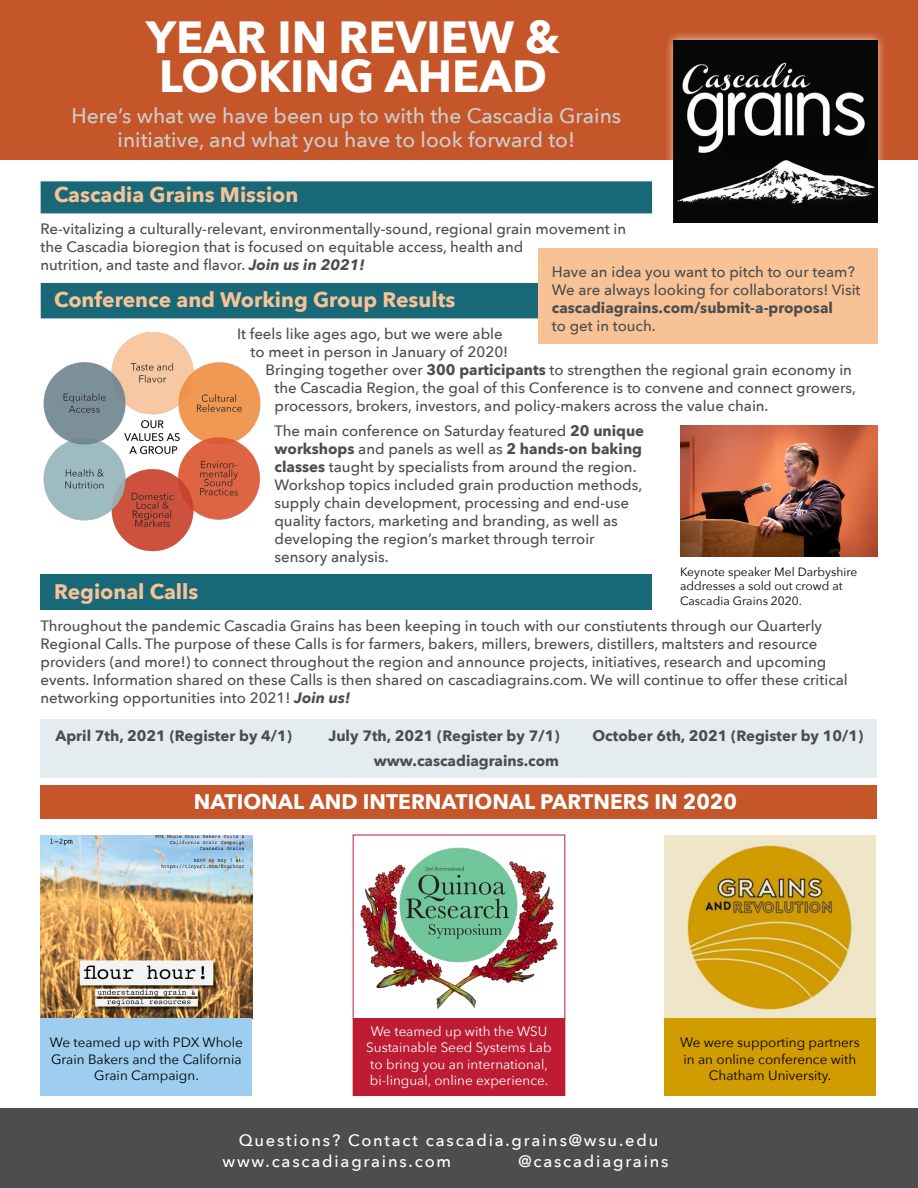
<style>
.page{position:relative;width:918px;height:1188px;background:#fff}
.page>*{position:absolute;margin:0;border:0;box-sizing:border-box;transform-origin:0 0}
.header_2{font:700 45px/39px "Avenir Next";color:#fff}
.body{font:500 21px/24px "Avenir Next";color:#ccc;text-align:center}
.t1{font:700 21px "Avenir Next";color:#f7c396}
.header_2-2{font:700 21px "Avenir Next";color:#fff}
.t2{font:500 16.5px "Avenir Next";letter-spacing:.11em;color:#fff}
.body-2{font:500 15px/18px "Avenir Next";color:#4d4d4d}
.call_dates{font:700 15px "Avenir Next";color:#4d4d4d}
.t3{font:13.5px/16.5px "Avenir Next";color:#000;text-align:center}
.t4{font:13.5px/16.5px "Avenir Next";color:#fff;text-align:center}
.t5{font:12px/14.4px "Avenir Next";color:#000}
.s1{font-weight:700;font-style:italic}
.s2{font-weight:700}
</style>
<div class="page">
<div style="left:41px;top:181px;width:611px;height:32px;background:#186878"></div>
<div style="left:41px;top:283px;width:611px;height:35px;background:#186878"></div>
<div style="left:40px;top:575px;width:612px;height:35px;background:#186878"></div>
<div style="left:40px;top:719px;width:838px;height:34px;background:#e5ecef"></div>
<div style="left:40px;top:744px;width:838px;height:34px;background:#e5ecef"></div>
<img style="left:43px;top:332px;width:217px;height:220px">
<div style="left:0;top:1108px;width:918px;height:80px;background:#4d4d4d"></div>
<div style="left:40px;top:785px;width:837px;height:34px;background:#c45629"></div>
<img style="left:40px;top:835px;width:212px;height:184px">
<div style="left:40px;top:1019px;width:212px;height:77px;background:#9dceef"></div>
<img style="left:664px;top:835px;width:212px;height:184px">
<div style="left:664px;top:1019px;width:212px;height:77px;background:#d19c00"></div>
<img style="left:360px;top:847px;width:198px;height:162px">
<div style="left:353px;top:1019px;width:212px;height:76px;background:#bd1c33"></div>
<div style="left:353px;top:1018px;width:212px;height:78px;border:1px solid #bd1c33"></div>
<img style="left:680px;top:425px;width:198px;height:132px">
<div style="left:538px;top:248px;width:340px;height:96px;background:#f7c396"></div>
<div style="left:0;top:0;width:918px;height:159px;background:#c45629"></div>
<div style="left:664px;top:31px;width:223px;height:201px;background:#fff;opacity:.75"></div>
<img style="left:674px;top:40px;width:204px;height:182px">
<p class="header_2" style="left:146px;top:18px;width:415px">YEAR IN REVIEW &amp;<br>LOOKING AHEAD</p>
<p class="body" style="left:71px;top:103px;width:551px">Here’s what we have been up to with the Cascadia Grains initiative, and what you have to look forward to!</p>
<p class="t1" style="left:54px;top:177px;width:246px">Cascadia Grains Mission</p>
<p class="body-2" style="left:40px;top:219px;width:587px">Re-vitalizing a culturally-relevant, environmentally-sound, regional grain movement in the Cascadia bioregion that is focused on equitable access, health and<br>nutrition, and taste and flavor. <span class="s1">Join us in 2021!</span></p>
<p class="t1" style="left:54px;top:282px;width:403px">Conference and Working Group Results</p>
<p class="body-2" style="left:237px;top:324px;width:267px">It feels like ages ago, but we were able</p>
<p class="body-2" style="left:250px;top:342px;width:259px">to meet in person in January of 2020!</p>
<p class="body-2" style="left:266px;top:360px;width:588px">Bringing together over <span class="s2">300 participants</span> to strengthen the regional grain economy in</p>
<p class="body-2" style="left:274px;top:378px;width:583px">the Cascadia Region, the goal of this Conference is to convene and connect growers,</p>
<p class="body-2" style="left:274px;top:396px;width:496px">processors, brokers, investors, and policy-makers across the value chain.</p>
<p class="body-2" style="left:274px;top:421px;width:371px">The main conference on Saturday featured <span class="s2">20 unique workshops</span> and panels as well as <span class="s2">2 hands-on baking classes</span> taught by specialists from around the region.<br>Workshop topics included grain production methods, supply chain development, processing and end-use quality factors, marketing and branding, as well as developing the region’s market through terroir sensory analysis.</p>
<p class="t1" style="left:54px;top:574px;width:146px">Regional Calls</p>
<p class="body-2" style="left:40px;top:616px;width:809px">Throughout the pandemic Cascadia Grains has been keeping in touch with our constiutents through our Quarterly Regional Calls. The purpose of these Calls is for farmers, bakers, millers, brewers, distillers, maltsters and resource providers (and more!) to connect throughout the region and announce projects, initiatives, research and upcoming events. Information shared on these Calls is then shared on cascadiagrains.com. We will continue to offer these critical networking opportunities into 2021! <span class="s1">Join us!</span></p>
<p class="call_dates" style="left:56px;top:723px;width:238px">April 7th, 2021 (Register by 4/1)</p>
<p class="call_dates" style="left:328px;top:723px;width:233px">July 7th, 2021 (Register by 7/1)</p>
<p class="call_dates" style="left:593px;top:723px;width:272px">October 6th, 2021 (Register by 10/1)</p>
<p class="call_dates" style="left:374px;top:747px;width:187px">www.cascadiagrains.com</p>
<p class="body-2" style="left:552px;top:262px;width:310px">Have an idea you want to pitch to our team?<br>We are always looking for collaborators! Visit <span class="s2">cascadiagrains.com/submit-a-proposal<br></span>to get in touch.</p>
<p class="t5" style="left:680px;top:564px;width:179px">Keynote speaker Mel Darbyshire addresses a sold out crowd at<br>Cascadia Grains 2020.</p>
<p class="header_2-2" style="left:194px;top:784px;width:545px">NATIONAL AND INTERNATIONAL PARTNERS IN 2020</p>
<p class="t4" style="left:366px;top:1022px;width:187px">We teamed up with the WSU<br>Sustainable Seed Systems Lab to bring you an international, bi-lingual, online experience.</p>
<p class="t3" style="left:50px;top:1034px;width:195px">We teamed up with PDX Whole<br>Grain Bakers and the California<br>Grain Campaign.</p>
<p class="t3" style="left:680px;top:1034px;width:181px">We were supporting partners in an online conference with<br>Chatham University.</p>
<p class="t2" style="left:239px;top:1126px;width:421px">Questions? Contact cascadia.grains@wsu.edu</p>
<p class="t2" style="left:222px;top:1147px;width:230px">www.cascadiagrains.com</p>
<p class="t2" style="left:518px;top:1147px;width:152px">@cascadiagrains</p>
</div>
